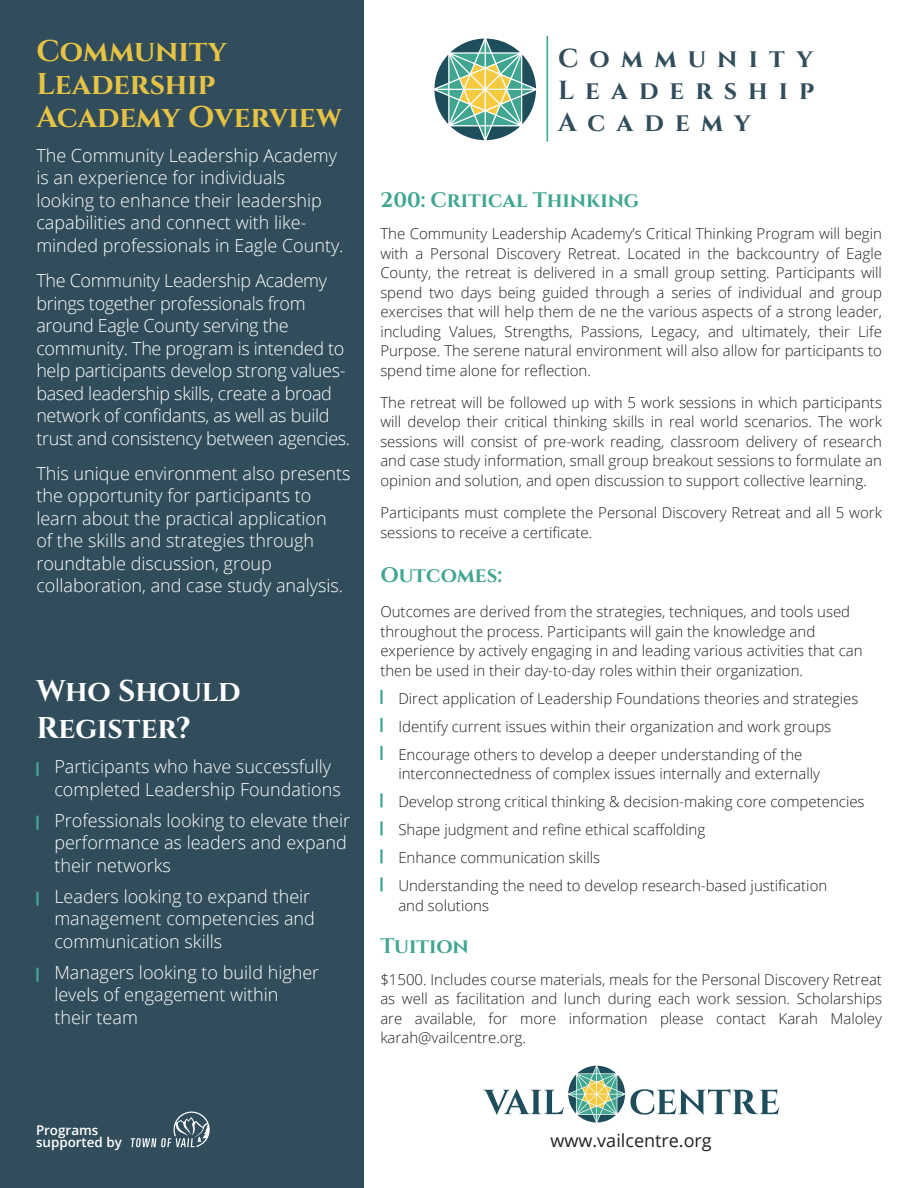
<style>
.page{position:relative;width:918px;height:1188px;background:#fff}
.page>*{position:absolute;margin:0;border:0;box-sizing:border-box;transform-origin:0 0}
.t1{font:700 30px/33px "Cinzel";color:#e7c344}
.t2{font:700 30px/36.6px "Cinzel";letter-spacing:-.005em;color:#fff}
.t3{font:700 26.1px/32.1px "Cinzel";letter-spacing:.43em;color:#314d5b;text-align:justify}
.t4{font:700 21px "Cinzel";color:#40a691}
.t5{font:300 18px/22.5px "Open Sans";color:#fff}
.t6{font:300 18px/22.5px "Open Sans";letter-spacing:-.02em;color:#fff}
.t7{font:18px "Open Sans";color:#231f20}
.t8{font:300 15px/19.5px "Open Sans";color:#231f20}
.t9{font:600 13.35px/12.8px "Open Sans";color:#fff}
</style>
<div class="page">
<div style="left:0;top:0;width:363px;height:1188px;background:#314d5b"></div>
<hr style="left:36px;top:762px;width:3px;height:14px;background:#40a691">
<hr style="left:36px;top:816px;width:3px;height:14px;background:#40a691">
<hr style="left:36px;top:892px;width:3px;height:14px;background:#40a691">
<hr style="left:36px;top:968px;width:3px;height:14px;background:#40a691">
<hr style="left:380px;top:690px;width:3px;height:14px;background:#40a691">
<hr style="left:380px;top:718px;width:3px;height:14px;background:#40a691">
<hr style="left:380px;top:746px;width:3px;height:14px;background:#40a691">
<hr style="left:380px;top:793px;width:3px;height:14px;background:#40a691">
<hr style="left:380px;top:821px;width:3px;height:14px;background:#40a691">
<hr style="left:380px;top:849px;width:3px;height:14px;background:#40a691">
<hr style="left:380px;top:877px;width:3px;height:14px;background:#40a691">
<hr style="left:546px;top:36px;width:2px;height:106px;background:#40a691">
<svg style="left:434px;top:39px;width:102px;height:101px"></svg>
<svg style="left:483px;top:1066px;width:296px;height:57px"></svg>
<svg style="left:131px;top:1112px;width:79px;height:35px"></svg>
<h1 class="t1" style="left:36px;top:35px;width:307px">Community<br>Leadership<br>Academy Overview</h1>
<p class="t5" style="left:36px;top:144px;width:309px">The Community Leadership Academy is an experience for individuals looking to enhance their leadership capabilities and connect with like&shy;minded professionals in Eagle County.</p>
<p class="t6" style="left:36px;top:269px;width:315px">The Community Leadership Academy brings together professionals from around Eagle County serving the community. The program is intended to help participants develop strong values&shy;based leadership skills, create a broad network of confidants, as well as build trust and consistency between agencies.</p>
<p class="t5" style="left:36px;top:462px;width:316px">This unique environment also presents the opportunity for participants to learn about the practical application<br>of the skills and strategies through roundtable discussion, group collaboration, and case study analysis.</p>
<h1 class="t2" style="left:36px;top:674px;width:206px">Who Should<br>Register?</h1>
<p class="t5" style="left:54px;top:755px;width:288px">Participants who have successfully completed Leadership Foundations</p>
<p class="t5" style="left:54px;top:808px;width:297px">Professionals looking to elevate their performance as leaders and expand their networks</p>
<p class="t5" style="left:54px;top:884px;width:262px">Leaders looking to expand their management competencies and communication skills</p>
<p class="t5" style="left:54px;top:960px;width:266px">Managers looking to build higher levels of engagement within their team</p>
<h2 class="t3" style="left:558px;top:43px;width:258px">Community Leadership Academy</h2>
<h3 class="t4" style="left:380px;top:187px;width:260px">200: Critical Thinking</h3>
<p class="t8" style="left:380px;top:224px;width:503px;text-align:justify">The Community Leadership Academy’s Critical Thinking Program will begin with a Personal Discovery Retreat. Located in the backcountry of Eagle County, the retreat is delivered in a small group setting. Participants will spend two days being guided through a series of individual and group exercises that will help them de ne the various aspects of a strong leader, including Values, Strengths, Passions, Legacy, and ultimately, their Life Purpose. The serene natural environment will also allow for participants to spend time alone for reflection.</p>
<p class="t8" style="left:380px;top:392px;width:503px;text-align:justify">The retreat will be followed up with 5 work sessions in which participants will develop their critical thinking skills in real world scenarios. The work sessions will consist of pre-work reading, classroom delivery of research and case study information, small group breakout sessions to formulate an opinion and solution, and open discussion to support collective learning.</p>
<p class="t8" style="left:380px;top:503px;width:503px">Participants must complete the Personal Discovery Retreat and all 5 work sessions to receive a certificate.</p>
<h3 class="t4" style="left:380px;top:562px;width:123px">Outcomes:</h3>
<p class="t8" style="left:380px;top:602px;width:484px">Outcomes are derived from the strategies, techniques, and tools used throughout the process. Participants will gain the knowledge and experience by actively engaging in and leading various activities that can then be used in their day-to-day roles within their organization.</p>
<p class="t8" style="left:398px;top:684px;width:462px;line-height:28px">Direct application of Leadership Foundations theories and strategies<br>Identify current issues within their organization and work groups<br>Encourage others to develop a deeper understanding of the</p>
<p class="t8" style="left:398px;top:760px;width:468px;line-height:28px">interconnectedness of complex issues internally and externally Develop strong critical thinking &amp; decision-making core competencies Shape judgment and refine ethical scaffolding<br>Enhance communication skills<br>Understanding the need to develop research-based justification</p>
<p class="t8" style="left:398px;top:895px;width:92px">and solutions</p>
<h3 class="t4" style="left:380px;top:933px;width:90px">Tuition</h3>
<p class="t8" style="left:380px;top:969px;width:503px;text-align:justify">$1500. Includes course materials, meals for the Personal Discovery Retreat as well as facilitation and lunch during each work session. Scholarships are available, for more information please contact Karah Maloley karah@vailcentre.org.</p>
<p class="t9" style="left:36px;top:1123px;width:87px">Programs supported by</p>
<p class="t7" style="left:551px;top:1128px;width:163px">www.vailcentre.org</p>
</div>
